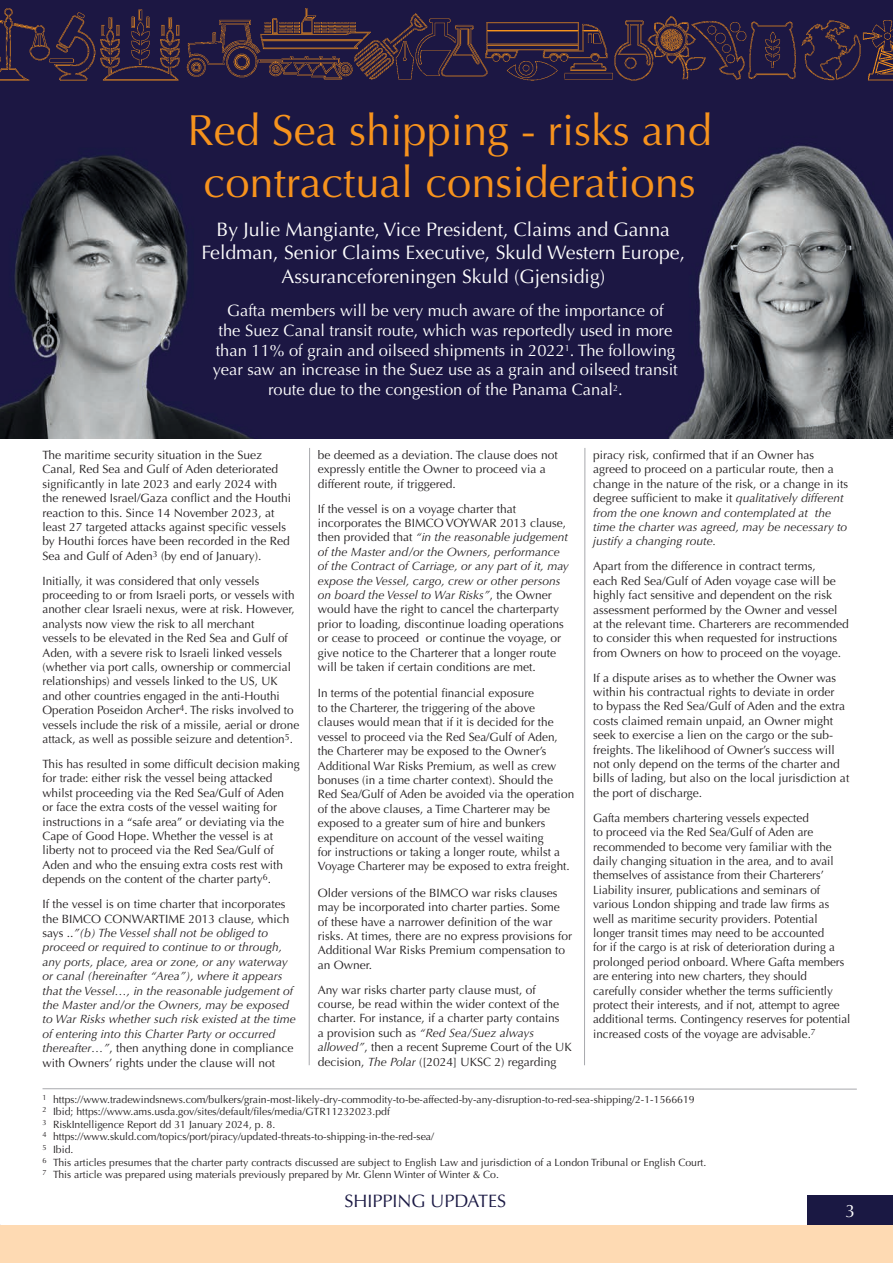
<style>
.page{position:relative;width:893px;height:1263px;background:#fff}
.page>*{position:absolute;margin:0;border:0;box-sizing:border-box;transform-origin:0 0}
.t1{font:43.5px "Optima";color:#f7931d}
.t2{font:19.5px/23.4px "Optima";color:#fff;text-align:center}
.t3{font:18px "Optima";color:#1a1843}
.t4{font:18px "Optima";color:#fff}
.t5{font:16.5px/19.8px "Optima";color:#fff;text-align:center}
.t6{font:12px/14.4px "Optima";color:#231f20}
.t7{font:italic 12px/14.4px "Optima";color:#231f20}
.t8{font:10.5px "Optima";color:#231f20}
.s1{font-style:normal}
.s2{font-style:italic}
</style>
<div class="page">
<img style="left:0;top:0;width:893px;height:438px">
<hr style="left:584px;top:448px;width:1px;height:617px;background:#a8a9ad">
<hr style="left:309px;top:448px;width:1px;height:617px;background:#a8a9ad">
<div style="left:0;top:1225px;width:893px;height:38px;background:#fedab3"></div>
<div style="left:808px;top:1195px;width:85px;height:30px;background:#1a1843"></div>
<hr style="left:43px;top:1088px;width:814px;height:1px;background:#a8a9ad">
<img style="left:0;top:8px;width:893px;height:75px">
<p class="t1" style="left:187px;top:105px;width:526px">Red Sea shipping - risks and</p>
<p class="t1" style="left:204px;top:157px;width:494px">contractual considerations</p>
<p class="t2" style="left:201px;top:218px;width:485px">By Julie Mangiante, Vice President, Claims and Ganna<br>Feldman, Senior Claims Executive, Skuld Western Europe,<br>Assuranceforeningen Skuld (Gjensidig)</p>
<p class="t5" style="left:213px;top:301px;width:466px">Gafta members will be very much aware of the importance of<br>the Suez Canal transit route, which was reportedly used in more than 11% of grain and oilseed shipments in 2022<sup>1</sup>. The following year saw an increase in the Suez use as a grain and oilseed transit route due to the congestion of the Panama Canal<sup>2</sup>.</p>
<p class="t6" style="left:43px;top:448px;width:250px">The maritime security situation in the Suez Canal, Red Sea and Gulf of Aden deteriorated significantly in late 2023 and early 2024 with the renewed Israel/Gaza conflict and the Houthi reaction to this. Since 14 November 2023, at least 27 targeted attacks against specific vessels by Houthi forces have been recorded in the Red Sea and Gulf of Aden<sup>3</sup> (by end of January).</p>
<p class="t6" style="left:43px;top:573px;width:258px">Initially, it was considered that only vessels proceeding to or from Israeli ports, or vessels with another clear Israeli nexus, were at risk. However, analysts now view the risk to all merchant<br>vessels to be elevated in the Red Sea and Gulf of Aden, with a severe risk to Israeli linked vessels (whether via port calls, ownership or commercial relationships) and vessels linked to the US, UK and other countries engaged in the anti-Houthi Operation Poseidon Archer<sup>4</sup>. The risks involved to vessels include the risk of a missile, aerial or drone attack, as well as possible seizure and detention<sup>5</sup>.</p>
<p class="t6" style="left:43px;top:757px;width:259px">This has resulted in some difficult decision making for trade: either risk the vessel being attacked whilst proceeding via the Red Sea/Gulf of Aden<br>or face the extra costs of the vessel waiting for instructions in a “safe area” or deviating via the Cape of Good Hope. Whether the vessel is at liberty not to proceed via the Red Sea/Gulf of Aden and who the ensuing extra costs rest with depends on the content of the charter party<sup>6</sup>.</p>
<p class="t7" style="left:43px;top:897px;width:255px"><span class="s1">If the vessel is on time charter that incorporates the BIMCO CONWARTIME 2013 clause, which says ..</span>”(b) The Vessel shall not be obliged to proceed or required to continue to or through, any ports, place, area or zone, or any waterway or canal (hereinafter “Area”), where it appears that the Vessel…, in the reasonable judgement of the Master and/or the Owners, may be exposed to War Risks whether such risk existed at the time of entering into this Charter Party or occurred thereafter…”<span class="s1">, then anything done in compliance with Owners’ rights under the clause will not</span></p>
<p class="t6" style="left:318px;top:448px;width:242px">be deemed as a deviation. The clause does not expressly entitle the Owner to proceed via a different route, if triggered.</p>
<p class="t6" style="left:318px;top:501px;width:253px">If the vessel is on a voyage charter that incorporates the BIMCO VOYWAR 2013 clause, then provided that <span class="s2">“in the reasonable judgement of the Master and/or the Owners, performance of the Contract of Carriage, or any part of it, may expose the Vessel, cargo, crew or other persons on board the Vessel to War Risks”</span>, the Owner would have the right to cancel the charterparty prior to loading, discontinue loading operations or cease to proceed or continue the voyage, or give notice to the Charterer that a longer route will be taken if certain conditions are met.</p>
<p class="t6" style="left:318px;top:686px;width:258px">In terms of the potential financial exposure<br>to the Charterer, the triggering of the above clauses would mean that if it is decided for the vessel to proceed via the Red Sea/Gulf of Aden, the Charterer may be exposed to the Owner’s Additional War Risks Premium, as well as crew bonuses (in a time charter context). Should the Red Sea/Gulf of Aden be avoided via the operation of the above clauses, a Time Charterer may be exposed to a greater sum of hire and bunkers expenditure on account of the vessel waiting<br>for instructions or taking a longer route, whilst a Voyage Charterer may be exposed to extra freight.</p>
<p class="t6" style="left:318px;top:885px;width:256px">Older versions of the BIMCO war risks clauses may be incorporated into charter parties. Some of these have a narrower definition of the war risks. At times, there are no express provisions for Additional War Risks Premium compensation to an Owner.</p>
<p class="t6" style="left:318px;top:982px;width:255px">Any war risks charter party clause must, of course, be read within the wider context of the charter. For instance, if a charter party contains<br>a provision such as <span class="s2">“Red Sea/Suez always allowed”</span>, then a recent Supreme Court of the UK decision, <span class="s2">The Polar</span> ([2024] UKSC 2) regarding</p>
<p class="t6" style="left:593px;top:448px;width:257px">piracy risk, confirmed that if an Owner has agreed to proceed on a particular route, then a change in the nature of the risk, or a change in its degree sufficient to make it <span class="s2">qualitatively different from the one known and contemplated at the time the charter was agreed, may be necessary to justify a changing route.</span></p>
<p class="t6" style="left:593px;top:559px;width:257px">Apart from the difference in contract terms,<br>each Red Sea/Gulf of Aden voyage case will be highly fact sensitive and dependent on the risk assessment performed by the Owner and vessel at the relevant time. Charterers are recommended to consider this when requested for instructions from Owners on how to proceed on the voyage.</p>
<p class="t6" style="left:593px;top:670px;width:258px">If a dispute arises as to whether the Owner was within his contractual rights to deviate in order<br>to bypass the Red Sea/Gulf of Aden and the extra costs claimed remain unpaid, an Owner might seek to exercise a lien on the cargo or the sub&shy;freights. The likelihood of Owner’s success will not only depend on the terms of the charter and bills of lading, but also on the local jurisdiction at the port of discharge.</p>
<p class="t6" style="left:593px;top:811px;width:259px">Gafta members chartering vessels expected<br>to proceed via the Red Sea/Gulf of Aden are recommended to become very familiar with the daily changing situation in the area, and to avail themselves of assistance from their Charterers’ Liability insurer, publications and seminars of various London shipping and trade law firms as well as maritime security providers. Potential longer transit times may need to be accounted<br>for if the cargo is at risk of deterioration during a prolonged period onboard. Where Gafta members are entering into new charters, they should carefully consider whether the terms sufficiently protect their interests, and if not, attempt to agree additional terms. Contingency reserves for potential increased costs of the voyage are advisable.<sup>7</sup></p>
<p class="t8" style="left:43px;top:1093px;width:654px"><sup>1</sup> https://www.tradewindsnews.com/bulkers/grain-most-likely-dry-commodity-to-be-affected-by-any-disruption-to-red-sea-shipping/2-1-1566619</p>
<p class="t8" style="left:43px;top:1105px;width:349px"><sup>2</sup> Ibid; https://www.ams.usda.gov/sites/default/files/media/GTR11232023.pdf</p>
<p class="t8" style="left:43px;top:1118px;width:234px"><sup>3</sup> RiskIntelligence Report dd 31 January 2024, p. 8.</p>
<p class="t8" style="left:43px;top:1131px;width:393px"><sup>4</sup> https://www.skuld.com/topics/port/piracy/updated-threats-to-shipping-in-the-red-sea/</p>
<p class="t8" style="left:43px;top:1143px;width:32px"><sup>5</sup> Ibid.</p>
<p class="t8" style="left:43px;top:1156px;width:665px"><sup>6</sup> This articles presumes that the charter party contracts discussed are subject to English Law and jurisdiction of a London Tribunal or English Court.</p>
<p class="t8" style="left:43px;top:1168px;width:458px"><sup>7</sup> This article was prepared using materials previously prepared by Mr. Glenn Winter of Winter &amp; Co.</p>
<p class="t3" style="left:344px;top:1190px;width:163px">SHIPPING UPDATES</p>
<p class="t4" style="left:845px;top:1201px;width:12px">3</p>
</div>
